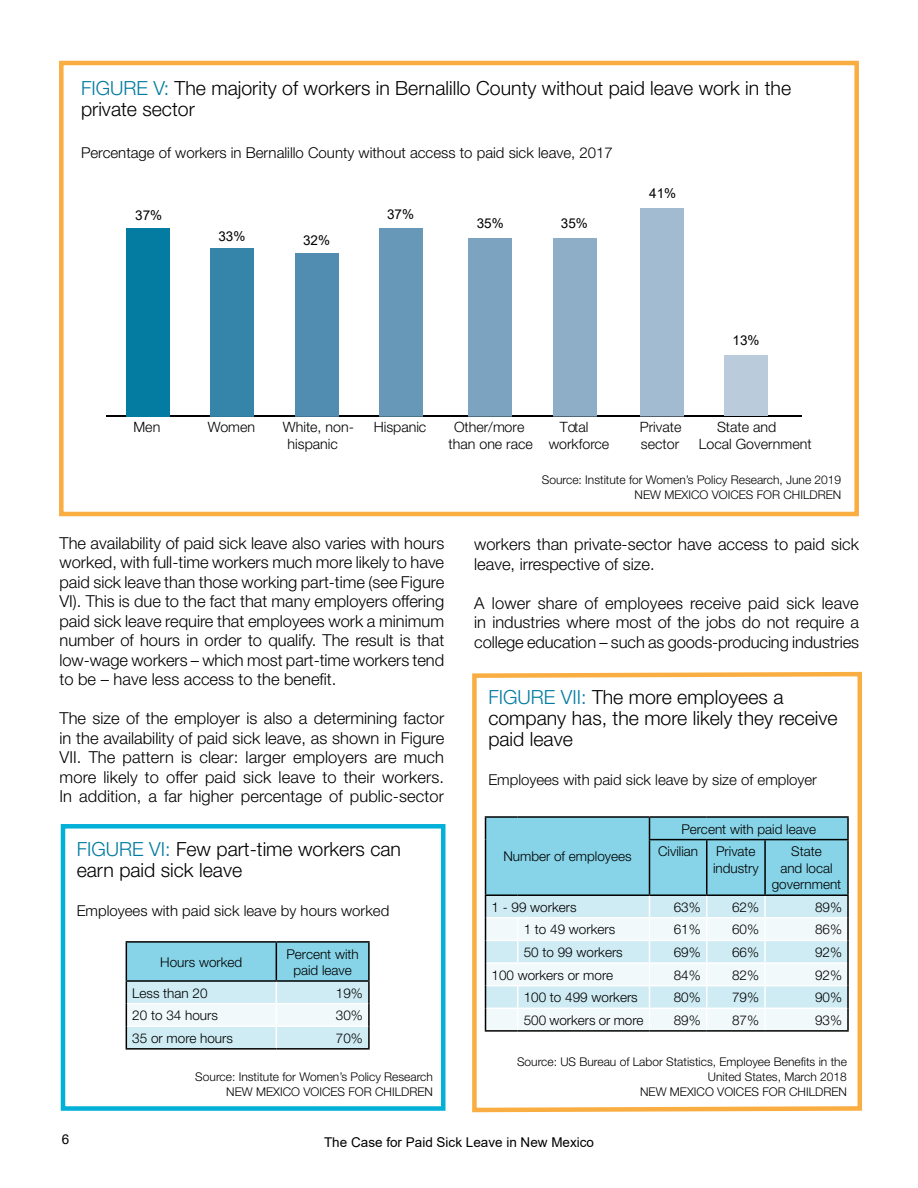
<style>
.page{position:relative;width:918px;height:1188px;background:#fff}
.page>*{position:absolute;margin:0;border:0;box-sizing:border-box;transform-origin:0 0}
.t1{font:300 19.5px/21px "Helvetica Neue";color:#000}
.t2{font:300 16.5px/19.5px "Helvetica Neue";color:#000;text-align:justify}
.t3{font:300 15px "Helvetica Neue";color:#000}
.t4{font:300 14.25px "Helvetica Neue";color:#000}
.t5{font:300 13.5px/16.5px "Helvetica Neue";color:#000;text-align:center}
.t6{font:13.5px "Arial";color:#000}
.t7{font:300 12px/15px "Helvetica Neue";color:#000;text-align:right}
.s1{color:#007ba1}
</style>
<div class="page">
<svg style="left:472px;top:671px;width:390px;height:442px"></svg>
<hr style="left:368px;top:982px;width:2px;height:22px;background:#000">
<hr style="left:368px;top:1004px;width:2px;height:22px;background:#000">
<svg style="left:126px;top:943px;width:243px;height:105px"></svg>
<hr style="left:368px;top:1026px;width:2px;height:22px;background:#000">
<hr style="left:126px;top:1048px;width:150px;height:2px;background:#000">
<hr style="left:276px;top:1048px;width:94px;height:2px;background:#000">
<hr style="left:126px;top:941px;width:150px;height:2px;background:#000">
<hr style="left:126px;top:943px;width:1px;height:37px;background:#000">
<hr style="left:276px;top:941px;width:94px;height:2px;background:#000">
<hr style="left:368px;top:943px;width:2px;height:37px;background:#000">
<hr style="left:126px;top:980px;width:150px;height:2px;background:#000">
<hr style="left:276px;top:980px;width:94px;height:2px;background:#000">
<hr style="left:485px;top:816px;width:33px;height:2px;background:#000">
<hr style="left:518px;top:816px;width:131px;height:2px;background:#000">
<hr style="left:650px;top:816px;width:57px;height:2px;background:#000">
<hr style="left:707px;top:816px;width:58px;height:2px;background:#000">
<hr style="left:765px;top:816px;width:84px;height:2px;background:#000">
<hr style="left:847px;top:818px;width:2px;height:21px;background:#000">
<hr style="left:765px;top:839px;width:84px;height:1px;background:#000">
<hr style="left:847px;top:840px;width:2px;height:54px;background:#000">
<hr style="left:765px;top:894px;width:84px;height:2px;background:#000">
<hr style="left:847px;top:896px;width:2px;height:22px;background:#000">
<hr style="left:847px;top:918px;width:2px;height:22px;background:#000">
<hr style="left:847px;top:940px;width:2px;height:23px;background:#000">
<hr style="left:847px;top:963px;width:2px;height:23px;background:#000">
<hr style="left:847px;top:986px;width:2px;height:22px;background:#000">
<svg style="left:485px;top:817px;width:363px;height:214px"></svg>
<hr style="left:847px;top:1008px;width:2px;height:22px;background:#000">
<hr style="left:485px;top:1030px;width:33px;height:2px;background:#000">
<hr style="left:518px;top:1030px;width:131px;height:2px;background:#000">
<hr style="left:650px;top:1030px;width:57px;height:2px;background:#000">
<hr style="left:707px;top:1030px;width:58px;height:2px;background:#000">
<hr style="left:765px;top:1030px;width:84px;height:2px;background:#000">
<div style="left:61px;top:824px;width:385px;height:287px;border:4px solid #02b0d8"></div>
<div style="left:59px;top:61px;width:800px;height:455px;border:4px solid #faad40"></div>
<hr style="left:106px;top:416px;width:696px;height:1px;background:#000">
<div style="left:641px;top:208px;width:43px;height:208px;background:#a2bbd0"></div>
<hr style="left:641px;top:416px;width:43px;height:1px;background:#52606d">
<div style="left:553px;top:238px;width:44px;height:178px;background:#8eaec8"></div>
<hr style="left:553px;top:416px;width:44px;height:1px;background:#526878">
<div style="left:468px;top:238px;width:43px;height:178px;background:#7ca3bf"></div>
<hr style="left:468px;top:416px;width:43px;height:1px;background:#516e82">
<div style="left:379px;top:228px;width:43px;height:188px;background:#6898b8"></div>
<hr style="left:379px;top:416px;width:43px;height:1px;background:#4b748c">
<div style="left:296px;top:253px;width:43px;height:163px;background:#518db0"></div>
<hr style="left:296px;top:416px;width:43px;height:1px;background:#447795">
<div style="left:210px;top:248px;width:43px;height:168px;background:#3584a9"></div>
<hr style="left:210px;top:416px;width:43px;height:1px;background:#307a9c">
<div style="left:127px;top:228px;width:43px;height:188px;background:#047ba1"></div>
<div style="left:724px;top:355px;width:44px;height:60px;background:#bacbdb"></div>
<p class="t1" style="left:81px;top:77px;width:712px"><span class="s1">FIGURE V:</span> The majority of workers in Bernalillo County without paid leave work in the private sector</p>
<p class="t3" style="left:81px;top:144px;width:533px">Percentage of workers in Bernalillo County without access to paid sick leave, 2017</p>
<p class="t6" style="left:135px;top:206px;width:29px">37%</p>
<p class="t6" style="left:218px;top:227px;width:29px">33%</p>
<p class="t6" style="left:303px;top:231px;width:29px">32%</p>
<p class="t6" style="left:387px;top:205px;width:29px">37%</p>
<p class="t6" style="left:477px;top:214px;width:29px">35%</p>
<p class="t6" style="left:561px;top:214px;width:29px">35%</p>
<p class="t6" style="left:649px;top:184px;width:29px">41%</p>
<p class="t6" style="left:733px;top:331px;width:29px">13%</p>
<p class="t4" style="left:133px;top:419px;width:28px">Men</p>
<p class="t4" style="left:208px;top:419px;width:49px">Women</p>
<p class="t4" style="left:283px;top:419px;width:73px">White, non-</p>
<p class="t4" style="left:374px;top:419px;width:54px">Hispanic</p>
<p class="t4" style="left:454px;top:419px;width:72px">Other/more</p>
<p class="t4" style="left:560px;top:419px;width:30px">Total</p>
<p class="t4" style="left:640px;top:419px;width:43px">Private</p>
<p class="t4" style="left:717px;top:419px;width:61px">State and</p>
<p class="t4" style="left:288px;top:436px;width:52px">hispanic</p>
<p class="t4" style="left:449px;top:436px;width:162px">than one race workforce</p>
<p class="t4" style="left:641px;top:436px;width:40px">sector</p>
<p class="t4" style="left:699px;top:436px;width:114px">Local Government</p>
<p class="t7" style="left:542px;top:472px;width:301px">Source: Institute for Women’s Policy Research, June 2019<br>NEW MEXICO VOICES FOR CHILDREN</p>
<p class="t2" style="left:60px;top:533px;width:386px">The availability of paid sick leave also varies with hours worked, with full-time workers much more likely to have paid sick leave than those working part-time (see Figure VI). This is due to the fact that many employers offering paid sick leave require that employees work a minimum number of hours in order to qualify. The result is that low-wage workers – which most part-time workers tend to be – have less access to the benefit.</p>
<p class="t2" style="left:60px;top:709px;width:386px">The size of the employer is also a determining factor in the availability of paid sick leave, as shown in Figure VII. The pattern is clear: larger employers are much more likely to offer paid sick leave to their workers.<br>In addition, a far higher percentage of public-sector</p>
<p class="t1" style="left:77px;top:839px;width:326px"><span class="s1">FIGURE VI:</span> Few part-time workers can earn paid sick leave</p>
<p class="t3" style="left:77px;top:902px;width:314px">Employees with paid sick leave by hours worked</p>
<p class="t5" style="left:160px;top:953px;width:84px">Hours worked</p>
<p class="t5" style="left:286px;top:945px;width:74px">Percent with paid leave</p>
<p class="t5" style="left:132px;top:984px;width:77px">Less than 20</p>
<p class="t5" style="left:336px;top:984px;width:29px">19%</p>
<p class="t5" style="left:132px;top:1007px;width:87px">20 to 34 hours</p>
<p class="t5" style="left:336px;top:1007px;width:29px">30%</p>
<p class="t5" style="left:132px;top:1030px;width:102px">35 or more hours</p>
<p class="t5" style="left:336px;top:1030px;width:29px">70%</p>
<p class="t7" style="left:195px;top:1069px;width:239px">Source: Institute for Women’s Policy Research<br>NEW MEXICO VOICES FOR CHILDREN</p>
<p class="t2" style="left:474px;top:535px;width:386px">workers than private-sector have access to paid sick leave, irrespective of size.</p>
<p class="t2" style="left:474px;top:593px;width:386px">A lower share of employees receive paid sick leave in industries where most of the jobs do not require a college education – such as goods-producing industries</p>
<p class="t1" style="left:488px;top:687px;width:351px"><span class="s1">FIGURE VII:</span> The more employees a company has, the more likely they receive paid leave</p>
<p class="t3" style="left:488px;top:771px;width:330px">Employees with paid sick leave by size of employer</p>
<p class="t5" style="left:503px;top:847px;width:130px">Number of employees</p>
<p class="t5" style="left:658px;top:817px;width:159px;line-height:22.6px;text-align:left;text-indent:23px">Percent with paid leave<br>Civilian</p>
<p class="t5" style="left:713px;top:843px;width:47px;text-align:left">Private industry</p>
<p class="t5" style="left:772px;top:843px;width:71px">State<br>and local government</p>
<p class="t5" style="left:492px;top:899px;width:87px">1 - 99 workers</p>
<p class="t5" style="left:674px;top:899px;width:29px">63%</p>
<p class="t5" style="left:732px;top:899px;width:29px">62%</p>
<p class="t5" style="left:815px;top:899px;width:29px">89%</p>
<p class="t5" style="left:524px;top:921px;width:93px">1 to 49 workers</p>
<p class="t5" style="left:674px;top:921px;width:29px">61%</p>
<p class="t5" style="left:732px;top:921px;width:29px">60%</p>
<p class="t5" style="left:815px;top:921px;width:29px">86%</p>
<p class="t5" style="left:524px;top:944px;width:101px">50 to 99 workers</p>
<p class="t5" style="left:674px;top:944px;width:29px">69%</p>
<p class="t5" style="left:732px;top:944px;width:29px">66%</p>
<p class="t5" style="left:815px;top:944px;width:29px">92%</p>
<p class="t5" style="left:492px;top:966px;width:123px">100 workers or more</p>
<p class="t5" style="left:674px;top:966px;width:29px">84%</p>
<p class="t5" style="left:732px;top:966px;width:29px">82%</p>
<p class="t5" style="left:815px;top:966px;width:29px">92%</p>
<p class="t5" style="left:524px;top:989px;width:116px">100 to 499 workers</p>
<p class="t5" style="left:674px;top:989px;width:29px">80%</p>
<p class="t5" style="left:732px;top:989px;width:29px">79%</p>
<p class="t5" style="left:815px;top:989px;width:29px">90%</p>
<p class="t5" style="left:524px;top:1012px;width:121px">500 workers or more</p>
<p class="t5" style="left:674px;top:1012px;width:29px">89%</p>
<p class="t5" style="left:732px;top:1012px;width:29px">87%</p>
<p class="t5" style="left:815px;top:1012px;width:29px">93%</p>
<p class="t7" style="left:517px;top:1054px;width:331px">Source: US Bureau of Labor Statistics, Employee Benefits in the<br>United States, March 2018<br>NEW MEXICO VOICES FOR CHILDREN</p>
<p class="t6" style="left:62px;top:1130px;width:9px">6</p>
<p class="t6" style="left:324px;top:1132px;width:272px">The Case for Paid Sick Leave in New Mexico</p>
</div>
